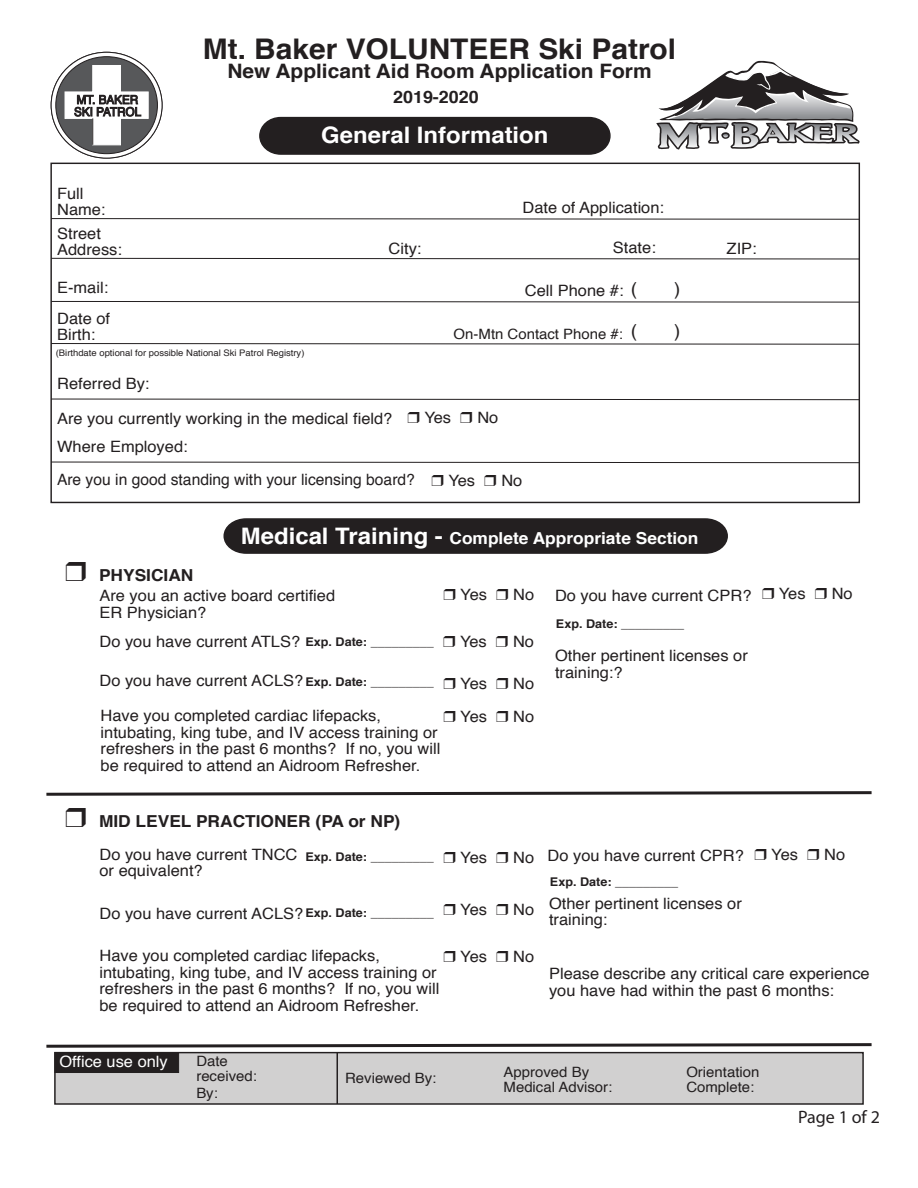
<style>
.page{position:relative;width:918px;height:1188px;background:#fff}
.page>*{position:absolute;margin:0;border:0;box-sizing:border-box;transform-origin:0 0}
.t1{font:700 28.5px "Helvetica";color:#231f20;scale:1.05 1}
.t2{font:700 22.8px "Helvetica";color:#fff;scale:1.05 1}
.t3{font:700 19.95px "Helvetica";color:#231f20;scale:1.05 1}
.t4{font:18px "Myriad Pro";color:#231f20}
.t5{font:18px "Helvetica";color:#231f20;scale:1.05 1}
.t6{font:700 17.1px "Helvetica";color:#231f20;scale:1.05 1}
.t7{font:700 16.5px "Helvetica";color:#fff;scale:1.05 1}
.t8{font:700 16.5px "Helvetica";color:#231f20;scale:1.05 1}
.t9{font:15.6px/16.5px "Helvetica";color:#231f20;scale:1.05 1}
.t10{font:15.6px "Helvetica";color:#231f20}
.t11{font:15.6px "Helvetica";color:#fff;scale:1.05 1}
.t12{font:14.25px/14.2px "Helvetica";color:#231f20;scale:1.05 1}
.t13{font:12.15px/12.1px "Helvetica";color:#231f20;scale:.96 1}
.t14{font:700 12px "Helvetica";color:#231f20;scale:1.05 1}
.t15{font:9px "Helvetica";color:#231f20;scale:1.05 1}
.s1{font-size:22.8px}
</style>
<div class="page">
<div style="left:50px;top:163px;width:810px;height:340px;background:#fff;border:1px solid #231f20"></div>
<svg style="left:51px;top:301px;width:809px;height:1px"></svg>
<svg style="left:51px;top:343px;width:809px;height:2px;background:#8f8d8e"></svg>
<svg style="left:223px;top:518px;width:505px;height:36px;background:#292626"></svg>
<svg style="left:259px;top:116px;width:352px;height:39px;background:#2f2b2c"></svg>
<svg style="left:51px;top:52px;width:111px;height:106px"></svg>
<div style="left:56px;top:57px;width:101px;height:97px;background:#57585a;border-radius:50%"></div>
<svg style="left:65px;top:65px;width:83px;height:80px"></svg>
<svg style="left:46px;top:1043px;width:826px;height:5px"></svg>
<svg style="left:46px;top:791px;width:826px;height:5px"></svg>
<svg style="left:51px;top:258px;width:809px;height:1px"></svg>
<svg style="left:51px;top:218px;width:809px;height:2px;background:#8f8d8e"></svg>
<div style="left:55px;top:1053px;width:808px;height:51px;background:#d1d0d0"></div>
<div style="left:54px;top:1052px;width:810px;height:53px;border:1px solid #231f20"></div>
<div style="left:55px;top:1052px;width:124px;height:21px;background:#231f20"></div>
<hr style="left:337px;top:1053px;width:1px;height:51px;background:#231f20">
<svg style="left:51px;top:399px;width:809px;height:1px"></svg>
<svg style="left:51px;top:462px;width:809px;height:1px"></svg>
<svg style="left:656px;top:60px;width:204px;height:90px"></svg>
<p class="t13" style="left:74px;top:94px;width:71px">MT. BAKER<br>SKI PATROL</p>
<p class="t9" style="left:57px;top:187px;width:48px;line-height:15.6px">Full<br>Name:</p>
<p class="t9" style="left:57px;top:226px;width:63px;line-height:15.6px">Street<br>Address:</p>
<p class="t9" style="left:57px;top:280px;width:50px">E-mail:</p>
<p class="t9" style="left:57px;top:312px;width:52px;line-height:15.6px">Date of<br>Birth:</p>
<h1 class="t1" style="left:203px;top:26px;width:452px">Mt. Baker VOLUNTEER Ski Patrol</h1>
<p class="t3" style="left:227px;top:55px;width:406px">New Applicant Aid Room Application Form</p>
<p class="t6" style="left:393px;top:84px;width:83px">2019-2020</p>
<h2 class="t2" style="left:321px;top:116px;width:218px">General Information</h2>
<p class="t9" style="left:523px;top:200px;width:136px">Date of Application:</p>
<p class="t9" style="left:389px;top:241px;width:33px">City:</p>
<p class="t9" style="left:613px;top:240px;width:42px">State:</p>
<p class="t9" style="left:727px;top:241px;width:30px">ZIP:</p>
<p class="t9" style="left:525px;top:283px;width:95px">Cell Phone #:</p>
<p class="t5" style="left:631px;top:275px;width:8px">(</p>
<p class="t5" style="left:674px;top:275px;width:8px">)</p>
<p class="t12" style="left:454px;top:328px;width:163px">On-Mtn Contact Phone #:</p>
<p class="t5" style="left:631px;top:317px;width:8px">(</p>
<p class="t5" style="left:674px;top:317px;width:8px">)</p>
<p class="t15" style="left:56px;top:346px;width:238px">(Birthdate optional for possible National Ski Patrol Registry)</p>
<p class="t9" style="left:57px;top:376px;width:89px">Referred By:</p>
<p class="t9" style="left:57px;top:405px;width:321px;line-height:27.9px">Are you currently working in the medical field?<br>Where Employed:</p>
<p class="t9" style="left:408px;top:410px;width:88px">❒ Yes ❒ No</p>
<p class="t10" style="left:57px;top:468px;width:467px">Are you in good standing with your licensing board? ❒ Yes ❒ No</p>
<p class="t7" style="left:241px;top:525px;width:437px"><span class="s1">Medical Training -</span> Complete Appropriate Section</p>
<p class="t8" style="left:65px;top:562px;width:124px">❒ PHYSICIAN</p>
<p class="t9" style="left:99px;top:588px;width:226px">Are you an active board certified</p>
<p class="t9" style="left:444px;top:586px;width:88px">❒ Yes ❒ No</p>
<p class="t9" style="left:99px;top:604px;width:103px">ER Physician?</p>
<p class="t9" style="left:443px;top:634px;width:88px">❒ Yes ❒ No</p>
<p class="t9" style="left:444px;top:676px;width:88px">❒ Yes ❒ No</p>
<p class="t9" style="left:99px;top:634px;width:193px">Do you have current ATLS?</p>
<p class="t9" style="left:99px;top:673px;width:196px">Do you have current ACLS?</p>
<p class="t14" style="left:305px;top:632px;width:124px">Exp. Date: _________</p>
<p class="t14" style="left:305px;top:673px;width:124px">Exp. Date: _________</p>
<p class="t9" style="left:101px;top:708px;width:269px">Have you completed cardiac lifepacks,</p>
<p class="t9" style="left:444px;top:709px;width:88px">❒ Yes ❒ No</p>
<p class="t9" style="left:101px;top:724px;width:325px">intubating, king tube, and IV access training or refreshers in the past 6 months? If no, you will be required to attend an Aidroom Refresher.</p>
<p class="t8" style="left:65px;top:808px;width:321px">❒ MID LEVEL PRACTIONER (PA or NP)</p>
<p class="t9" style="left:99px;top:847px;width:190px;line-height:15.6px">Do you have current TNCC or equivalent?</p>
<p class="t14" style="left:305px;top:847px;width:124px">Exp. Date: _________</p>
<p class="t9" style="left:444px;top:850px;width:88px">❒ Yes ❒ No</p>
<p class="t9" style="left:444px;top:902px;width:88px">❒ Yes ❒ No</p>
<p class="t9" style="left:99px;top:905px;width:196px">Do you have current ACLS?</p>
<p class="t9" style="left:99px;top:948px;width:325px">Have you completed cardiac lifepacks, intubating, king tube, and IV access training or refreshers in the past 6 months? If no, you will be required to attend an Aidroom Refresher.</p>
<p class="t14" style="left:305px;top:903px;width:124px">Exp. Date: _________</p>
<p class="t9" style="left:444px;top:949px;width:88px">❒ Yes ❒ No</p>
<p class="t9" style="left:555px;top:588px;width:285px">Do you have current CPR? ❒ Yes ❒ No</p>
<p class="t14" style="left:556px;top:614px;width:124px">Exp. Date: _________</p>
<p class="t9" style="left:555px;top:648px;width:185px">Other pertinent licenses or training:?</p>
<p class="t9" style="left:548px;top:847px;width:285px">Do you have current CPR? ❒ Yes ❒ No</p>
<p class="t14" style="left:550px;top:872px;width:124px">Exp. Date: _________</p>
<p class="t9" style="left:549px;top:895px;width:185px">Other pertinent licenses or training:</p>
<p class="t9" style="left:549px;top:966px;width:307px">Please describe any critical care experience you have had within the past 6 months:</p>
<p class="t11" style="left:59px;top:1049px;width:105px">Office use only</p>
<p class="t12" style="left:196px;top:1055px;width:59px">Date received:</p>
<p class="t12" style="left:196px;top:1086px;width:22px">By:</p>
<p class="t12" style="left:345px;top:1072px;width:89px">Reviewed By:</p>
<p class="t12" style="left:504px;top:1066px;width:105px">Approved By<br>Medical Advisor:</p>
<p class="t12" style="left:686px;top:1066px;width:71px">Orientation<br>Complete:</p>
<p class="t4" style="left:798px;top:1106px;width:83px">Page 1 of 2</p>
</div>
